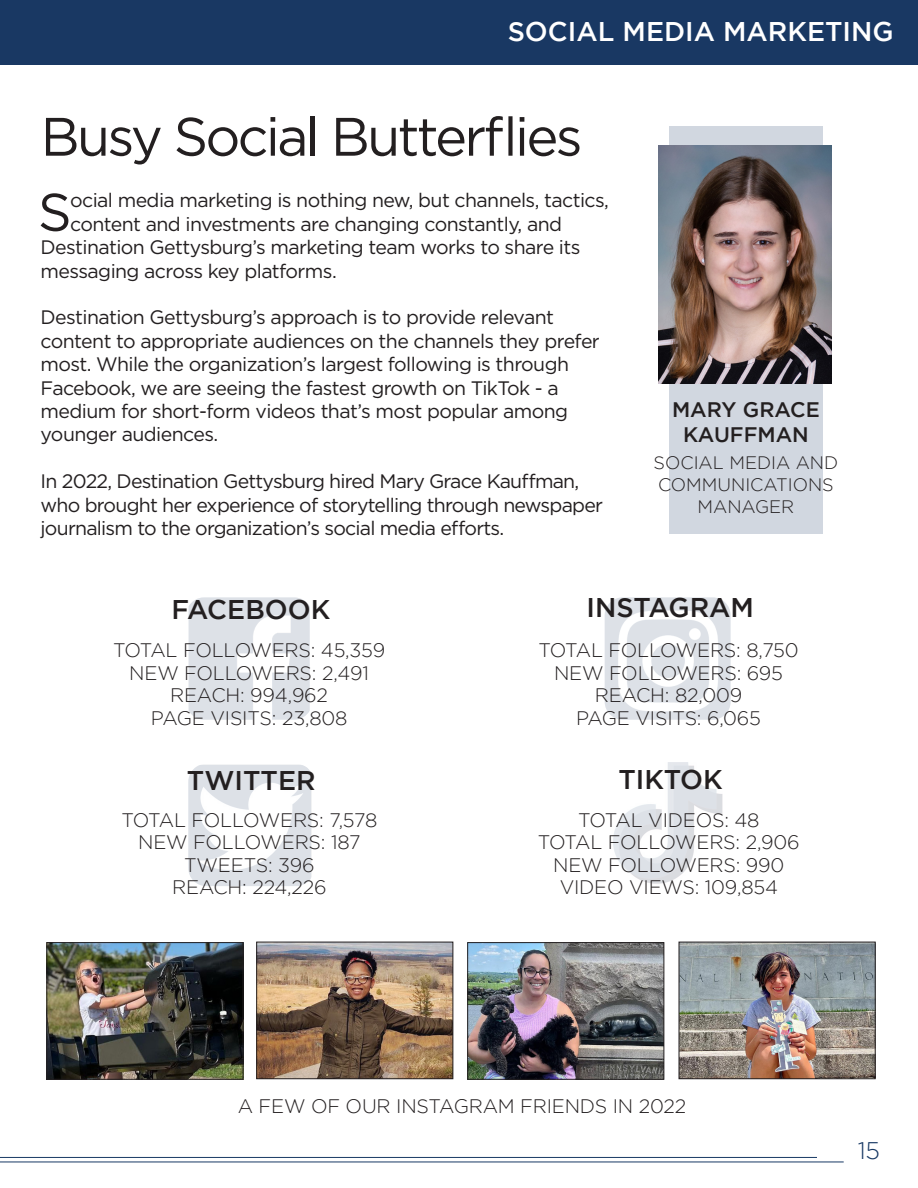
<style>
.page{position:relative;width:918px;height:1188px;background:#fff}
.page>*{position:absolute;margin:0;border:0;box-sizing:border-box;transform-origin:0 0}
.t1{font:54px "Gotham";letter-spacing:-.05em;color:#231f20}
.t2{font:52.95px "Gotham";color:#231f20}
.t3{font:500 27px "Gotham";color:#231f20}
.t4{font:500 27px "Gotham";color:#fff}
.t5{font:300 24px "Gotham";color:#183964}
.t6{font:500 21px/25.2px "Gotham";color:#231f20;text-align:center}
.t7{font:19.5px/23.4px "Gotham";letter-spacing:-.03em;color:#231f20}
.t8{font:300 19.5px "Gotham";letter-spacing:-.01em;color:#231f20}
.t9{font:300 18px/21.6px "Gotham";color:#231f20;text-align:center}
</style>
<div class="page">
<div style="left:0;top:0;width:918px;height:65px;background:#193863"></div>
<div style="left:669px;top:126px;width:154px;height:407px;background:#d1d7e0"></div>
<img style="left:659px;top:145px;width:173px;height:238px">
<hr style="left:0;top:1162px;width:844px;height:1px;background:#183964">
<hr style="left:0;top:1157px;width:817px;height:1px;background:#183964">
<img style="left:188px;top:764px;width:124px;height:122px">
<img style="left:613px;top:762px;width:110px;height:122px">
<img style="left:605px;top:597px;width:126px;height:123px">
<img style="left:189px;top:597px;width:121px;height:123px">
<img style="left:49px;top:944px;width:192px;height:133px">
<div style="left:47px;top:942px;width:196px;height:137px;border:1px solid #231f20"></div>
<img style="left:681px;top:944px;width:192px;height:133px">
<div style="left:679px;top:942px;width:196px;height:137px;border:1px solid #231f20"></div>
<img style="left:469px;top:944px;width:193px;height:133px">
<div style="left:467px;top:942px;width:197px;height:137px;border:1px solid #231f20"></div>
<img style="left:258px;top:944px;width:193px;height:133px">
<div style="left:256px;top:942px;width:197px;height:137px;border:1px solid #231f20"></div>
<p class="t4" style="left:508px;top:16px;width:387px">SOCIAL MEDIA MARKETING</p>
<p class="t1" style="left:41px;top:102px;width:543px">Busy Social Butterflies</p>
<p class="t2" style="left:38px;top:178px;width:35px">S</p>
<p class="t7" style="left:70px;top:188px;width:540px">ocial media marketing is nothing new, but channels, tactics,</p>
<p class="t7" style="left:70px;top:212px;width:494px">content and investments are changing constantly, and</p>
<p class="t7" style="left:41px;top:235px;width:541px">Destination Gettysburg’s marketing team works to share its</p>
<p class="t7" style="left:41px;top:259px;width:298px">messaging across key platforms.</p>
<p class="t7" style="left:41px;top:305px;width:561px">Destination Gettysburg’s approach is to provide relevant content to appropriate audiences on the channels they prefer most. While the organization’s largest following is through Facebook, we are seeing the fastest growth on TikTok - a medium for short-form videos that’s most popular among younger audiences.</p>
<p class="t7" style="left:41px;top:469px;width:564px">In 2022, Destination Gettysburg hired Mary Grace Kauffman, who brought her experience of storytelling through newspaper journalism to the organization’s social media efforts.</p>
<p class="t6" style="left:672px;top:396px;width:149px">MARY GRACE<br>KAUFFMAN</p>
<p class="t9" style="left:654px;top:452px;width:186px">SOCIAL MEDIA AND<br>COMMUNICATIONS<br>MANAGER</p>
<p class="t3" style="left:172px;top:594px;width:160px">FACEBOOK</p>
<p class="t3" style="left:587px;top:592px;width:169px">INSTAGRAM</p>
<p class="t8" style="left:113px;top:640px;width:274px">TOTAL FOLLOWERS: 45,359</p>
<p class="t8" style="left:129px;top:662px;width:241px">NEW FOLLOWERS: 2,491</p>
<p class="t8" style="left:170px;top:685px;width:160px">REACH: 994,962</p>
<p class="t8" style="left:151px;top:707px;width:198px">PAGE VISITS: 23,808</p>
<p class="t8" style="left:539px;top:640px;width:262px">TOTAL FOLLOWERS: 8,750</p>
<p class="t8" style="left:554px;top:662px;width:230px">NEW FOLLOWERS: 695</p>
<p class="t8" style="left:595px;top:685px;width:149px">REACH: 82,009</p>
<p class="t8" style="left:576px;top:707px;width:187px">PAGE VISITS: 6,065</p>
<p class="t3" style="left:187px;top:765px;width:130px">TWITTER</p>
<p class="t3" style="left:618px;top:765px;width:106px">TIKTOK</p>
<p class="t8" style="left:122px;top:809px;width:257px">TOTAL FOLLOWERS: 7,578</p>
<p class="t8" style="left:138px;top:832px;width:224px">NEW FOLLOWERS: 187</p>
<p class="t8" style="left:184px;top:854px;width:132px">TWEETS: 396</p>
<p class="t8" style="left:172px;top:877px;width:156px">REACH: 224,226</p>
<p class="t8" style="left:578px;top:809px;width:183px">TOTAL VIDEOS: 48</p>
<p class="t8" style="left:538px;top:832px;width:263px">TOTAL FOLLOWERS: 2,906</p>
<p class="t8" style="left:553px;top:854px;width:233px">NEW FOLLOWERS: 990</p>
<p class="t8" style="left:560px;top:877px;width:220px">VIDEO VIEWS: 109,854</p>
<p class="t8" style="left:238px;top:1095px;width:450px">A FEW OF OUR INSTAGRAM FRIENDS IN 2022</p>
<p class="t5" style="left:858px;top:1137px;width:24px">15</p>
</div>
